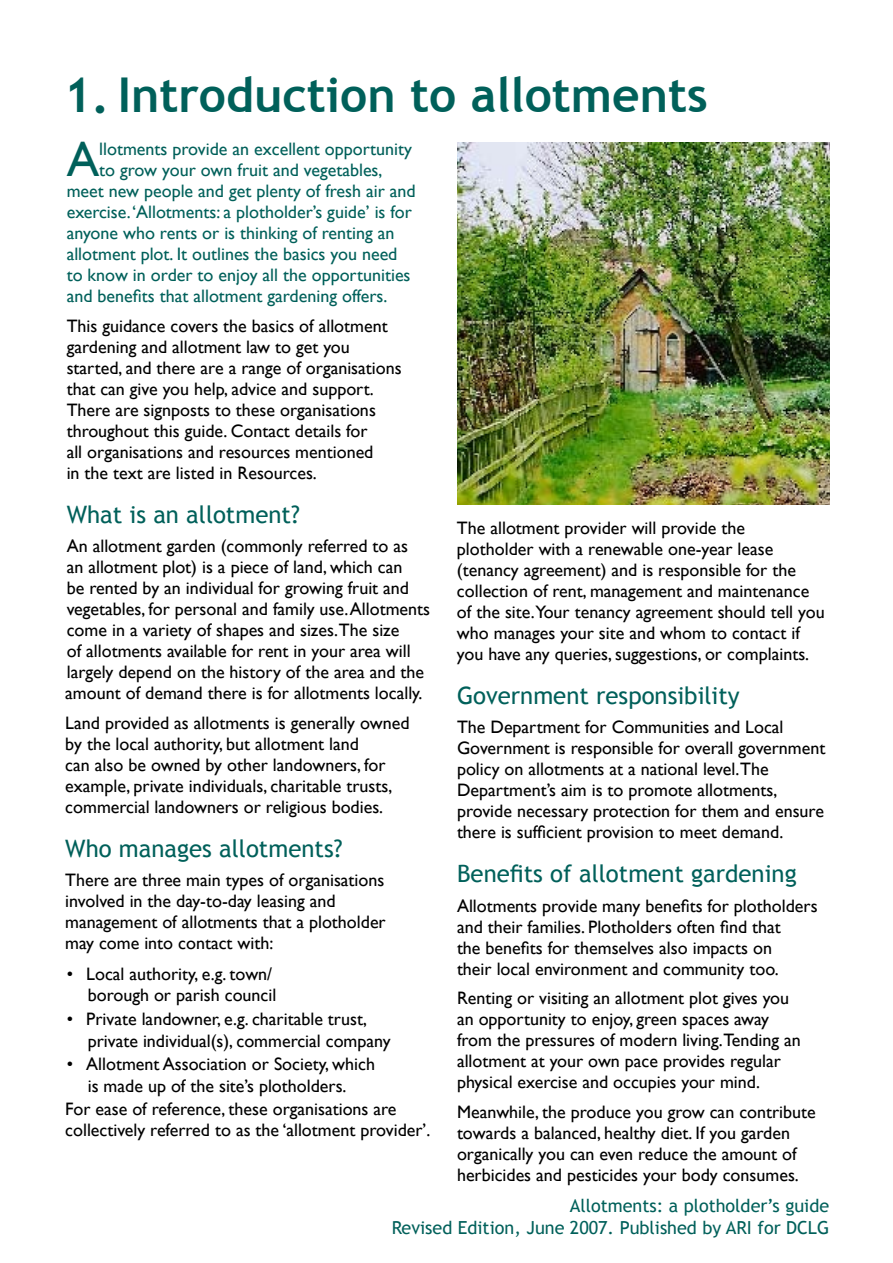
<style>
.page{position:relative;width:893px;height:1263px;background:#fff}
.page>*{position:absolute;margin:0;border:0;box-sizing:border-box;transform-origin:0 0}
.t1{font:48.75px "Gill Sans";color:#00605a}
.t2{font:700 48px "Trebuchet MS";color:#00605a}
.t3{font:24px "Trebuchet MS";color:#00605a}
.t4{font:18px/21px "Gill Sans";color:#000}
.t5{font:18px "Gill Sans";color:#00605a}
.t6{font:18px/21.6px "Trebuchet MS";color:#00605a;text-align:right}
</style>
<div class="page">
<img style="left:457px;top:143px;width:372px;height:361px">
<h2 class="t2" style="left:64px;top:65px;width:645px">1. Introduction to allotments</h2>
<h1 class="t1" style="left:67px;top:132px;width:34px">A</h1>
<p class="t5" style="left:99px;top:139px;width:314px">llotments provide an excellent opportunity</p>
<p class="t5" style="left:99px;top:160px;width:285px">to grow your own fruit and vegetables,</p>
<p class="t5" style="left:67px;top:181px;width:351px">meet new people and get plenty of fresh air and</p>
<p class="t5" style="left:67px;top:202px;width:347px">exercise.‘Allotments: a plotholder’s guide’ is for</p>
<p class="t5" style="left:67px;top:223px;width:329px">anyone who rents or is thinking of renting an</p>
<p class="t5" style="left:67px;top:244px;width:332px">allotment plot. It outlines the basics you need</p>
<p class="t5" style="left:67px;top:265px;width:345px">to know in order to enjoy all the opportunities</p>
<p class="t5" style="left:67px;top:286px;width:322px">and benefits that allotment gardening offers.</p>
<p class="t4" style="left:67px;top:316px;width:337px">This guidance covers the basics of allotment gardening and allotment law to get you started, and there are a range of organisations that can give you help, advice and support.<br>There are signposts to these organisations throughout this guide. Contact details for<br>all organisations and resources mentioned<br>in the text are listed in Resources.</p>
<h3 class="t3" style="left:67px;top:500px;width:235px">What is an allotment?</h3>
<p class="t4" style="left:65px;top:536px;width:366px">An allotment garden (commonly referred to as<br>an allotment plot) is a piece of land, which can<br>be rented by an individual for growing fruit and vegetables, for personal and family use.Allotments come in a variety of shapes and sizes.The size<br>of allotments available for rent in your area will largely depend on the history of the area and the amount of demand there is for allotments locally.</p>
<p class="t4" style="left:65px;top:713px;width:346px">Land provided as allotments is generally owned by the local authority, but allotment land<br>can also be owned by other landowners, for example, private individuals, charitable trusts, commercial landowners or religious bodies.</p>
<h3 class="t3" style="left:65px;top:834px;width:279px">Who manages allotments?</h3>
<p class="t4" style="left:65px;top:870px;width:322px">There are three main types of organisations involved in the day-to-day leasing and management of allotments that a plotholder may come into contact with:</p>
<p class="t4" style="left:67px;top:963px;width:211px;line-height:21.6px;text-align:right">• Local authority, e.g. town/ borough or parish council</p>
<p class="t4" style="left:88px;top:1008px;width:304px;line-height:21.6px;text-indent:-21px">• Private landowner, e.g. charitable trust, private individual(s), commercial company</p>
<p class="t4" style="left:67px;top:1054px;width:310px">• Allotment Association or Society, which</p>
<p class="t4" style="left:88px;top:1075px;width:260px">is made up of the site’s plotholders.</p>
<p class="t4" style="left:65px;top:1099px;width:333px">For ease of reference, these organisations are</p>
<p class="t4" style="left:65px;top:1120px;width:367px">collectively referred to as the ‘allotment provider’.</p>
<p class="t4" style="left:457px;top:518px;width:369px">The allotment provider will provide the plotholder with a renewable one-year lease (tenancy agreement) and is responsible for the collection of rent, management and maintenance of the site.Your tenancy agreement should tell you who manages your site and whom to contact if you have any queries, suggestions, or complaints.</p>
<h3 class="t3" style="left:457px;top:681px;width:284px">Government responsibility</h3>
<p class="t4" style="left:457px;top:717px;width:370px">The Department for Communities and Local Government is responsible for overall government policy on allotments at a national level.The Department’s aim is to promote allotments, provide necessary protection for them and ensure there is sufficient provision to meet demand.</p>
<h3 class="t3" style="left:457px;top:860px;width:341px">Benefits of allotment gardening</h3>
<p class="t4" style="left:457px;top:896px;width:362px">Allotments provide many benefits for plotholders and their families. Plotholders often find that<br>the benefits for themselves also impacts on<br>their local environment and community too.</p>
<p class="t4" style="left:457px;top:988px;width:345px">Renting or visiting an allotment plot gives you an opportunity to enjoy, green spaces away from the pressures of modern living.Tending an allotment at your own pace provides regular physical exercise and occupies your mind.</p>
<p class="t4" style="left:457px;top:1102px;width:360px">Meanwhile, the produce you grow can contribute towards a balanced, healthy diet. If you garden organically you can even reduce the amount of herbicides and pesticides your body consumes.</p>
<p class="t6" style="left:392px;top:1195px;width:439px">Allotments: a plotholder’s guide<br>Revised Edition, June 2007. Published by ARI for DCLG</p>
</div>
